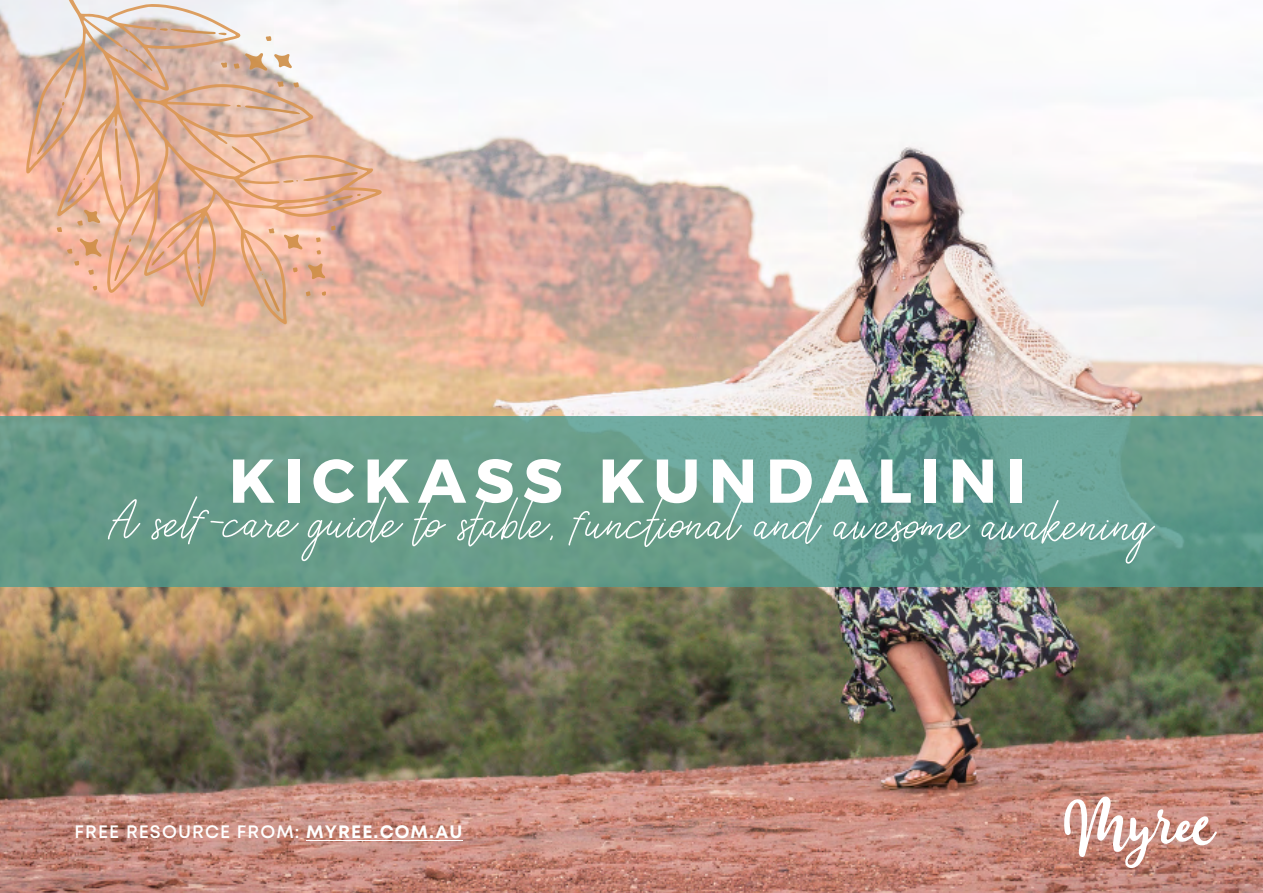
<style>
.page{position:relative;width:1263px;height:893px;background:#fff}
.page>*{position:absolute;margin:0;border:0;box-sizing:border-box;transform-origin:0 0}
.t1{font:700 61.65px "Montserrat";letter-spacing:.14em;color:#fff}
.t2{font:52.95px "Sakura";color:#fff}
.t3{font:600 18px "Mont";letter-spacing:.06em;color:#fff}
.s1{font-weight:700}
</style>
<div class="page">
<img style="left:0;top:0;width:1263px;height:893px">
<svg style="left:0;top:416px;width:1263px;height:171px;background:#659c8c"></svg>
<svg style="left:1064px;top:796px;width:153px;height:72px"></svg>
<svg style="left:26px;top:0;width:356px;height:324px;background:#e6bfab"></svg>
<svg style="left:245px;top:53px;width:22px;height:18px"></svg>
<svg style="left:284px;top:234px;width:19px;height:15px"></svg>
<svg style="left:308px;top:263px;width:17px;height:16px"></svg>
<svg style="left:274px;top:54px;width:18px;height:14px"></svg>
<svg style="left:277px;top:81px;width:7px;height:6px"></svg>
<svg style="left:221px;top:62px;width:6px;height:6px"></svg>
<svg style="left:234px;top:63px;width:5px;height:6px"></svg>
<svg style="left:268px;top:228px;width:7px;height:5px"></svg>
<svg style="left:266px;top:36px;width:5px;height:5px"></svg>
<svg style="left:77px;top:210px;width:23px;height:16px"></svg>
<svg style="left:293px;top:82px;width:6px;height:5px"></svg>
<svg style="left:57px;top:227px;width:5px;height:5px"></svg>
<svg style="left:67px;top:238px;width:35px;height:37px"></svg>
<svg style="left:331px;top:226px;width:5px;height:5px"></svg>
<svg style="left:293px;top:267px;width:5px;height:5px"></svg>
<svg style="left:306px;top:291px;width:4px;height:5px"></svg>
<svg style="left:316px;top:237px;width:5px;height:5px"></svg>
<svg style="left:92px;top:286px;width:5px;height:5px"></svg>
<svg style="left:322px;top:291px;width:4px;height:5px"></svg>
<svg style="left:316px;top:250px;width:5px;height:4px"></svg>
<svg style="left:237px;top:105px;width:63px;height:9px"></svg>
<svg style="left:283px;top:172px;width:75px;height:11px"></svg>
<svg style="left:160px;top:28px;width:67px;height:7px"></svg>
<svg style="left:37px;top:102px;width:27px;height:52px"></svg>
<svg style="left:115px;top:128px;width:6px;height:53px"></svg>
<svg style="left:114px;top:239px;width:17px;height:42px"></svg>
<svg style="left:125px;top:49px;width:27px;height:22px"></svg>
<svg style="left:232px;top:146px;width:23px;height:17px"></svg>
<svg style="left:262px;top:274px;width:18px;height:38px"></svg>
<svg style="left:198px;top:266px;width:5px;height:30px"></svg>
<svg style="left:151px;top:251px;width:13px;height:14px"></svg>
<svg style="left:68px;top:178px;width:17px;height:24px"></svg>
<svg style="left:332px;top:194px;width:29px;height:7px"></svg>
<hr style="left:306px;top:840px;width:156px;height:1px;background:#fff">
<p class="t1" style="left:229px;top:430px;width:798px">KICKASS KUNDALINI</p>
<p class="t2" style="left:113px;top:488px;width:1040px">A self-care guide to stable, functional and awesome awakening</p>
<p class="t3" style="left:75px;top:820px;width:389px">FREE RESOURCE FROM: <span class="s1">MYREE.COM.AU</span></p>
</div>
